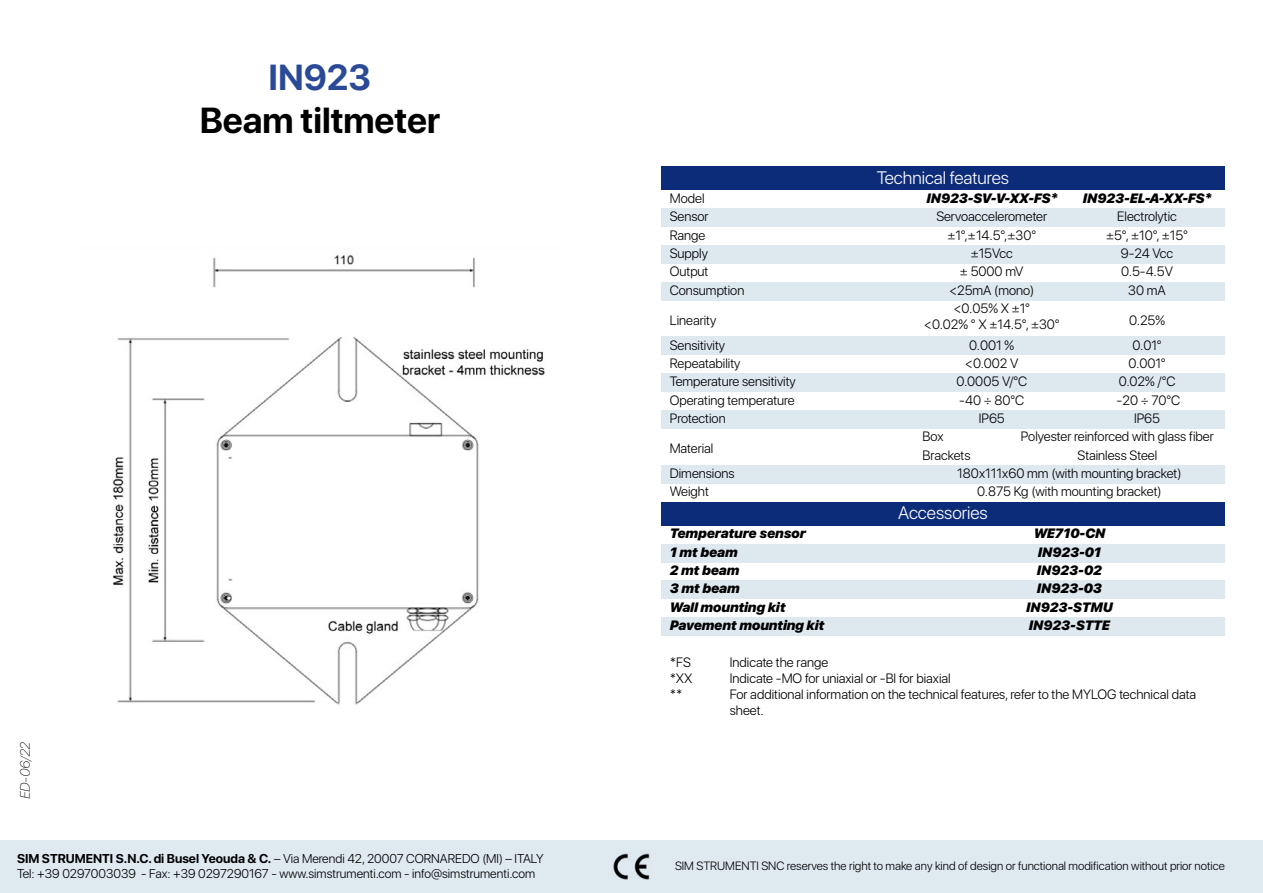
<style>
.page{position:relative;width:1263px;height:893px;background:#fff}
.page>*{position:absolute;margin:0;border:0;box-sizing:border-box;transform-origin:0 0}
.t1{font:700 36px "SF Pro Display";color:#000}
.t2{font:700 36px "SF Pro Display";color:#2a4997}
.t3{font:300 18px "SF Pro Display";color:#fff}
.t4{font:300 13.5px/18.3px "SF Pro Display";color:#000}
.t5{font:italic 900 13.5px "SF Pro Display";color:#000}
.t6{font:italic 100 13.5px "SF Pro Display";color:#000}
.t7{font:300 12.75px/15.3px "SF Pro Display";color:#000}
.t8{font:300 12px "SF Pro Display";color:#000}
.s1{font-weight:700}
</style>
<div class="page">
<div style="left:0;top:840px;width:1263px;height:53px;background:#dfe9f0"></div>
<img style="left:613px;top:853px;width:37px;height:27px">
<div style="left:661px;top:245px;width:253px;height:19px;background:#dee8ef"></div>
<div style="left:914px;top:282px;width:155px;height:18px;background:#dee8ef"></div>
<div style="left:661px;top:166px;width:564px;height:24px;background:#0c2b79"></div>
<div style="left:661px;top:282px;width:253px;height:18px;background:#dee8ef"></div>
<div style="left:661px;top:337px;width:253px;height:18px;background:#dee8ef"></div>
<div style="left:914px;top:337px;width:155px;height:18px;background:#dee8ef"></div>
<div style="left:661px;top:373px;width:253px;height:19px;background:#dee8ef"></div>
<div style="left:914px;top:373px;width:155px;height:19px;background:#dee8ef"></div>
<div style="left:661px;top:209px;width:253px;height:18px;background:#dee8ef"></div>
<div style="left:914px;top:209px;width:155px;height:18px;background:#dee8ef"></div>
<div style="left:661px;top:465px;width:253px;height:18px;background:#dee8ef"></div>
<div style="left:914px;top:465px;width:311px;height:18px;background:#dee8ef"></div>
<div style="left:661px;top:502px;width:564px;height:24px;background:#0c2b79"></div>
<div style="left:1069px;top:282px;width:156px;height:18px;background:#dee8ef"></div>
<div style="left:914px;top:245px;width:155px;height:19px;background:#dee8ef"></div>
<img style="left:112px;top:255px;width:433px;height:450px">
<div style="left:1069px;top:209px;width:156px;height:18px;background:#dee8ef"></div>
<div style="left:1069px;top:245px;width:156px;height:19px;background:#dee8ef"></div>
<div style="left:1069px;top:337px;width:156px;height:18px;background:#dee8ef"></div>
<div style="left:661px;top:410px;width:253px;height:18px;background:#dee8ef"></div>
<div style="left:914px;top:410px;width:155px;height:18px;background:#dee8ef"></div>
<div style="left:1069px;top:373px;width:156px;height:19px;background:#dee8ef"></div>
<div style="left:1069px;top:410px;width:156px;height:18px;background:#dee8ef"></div>
<div style="left:661px;top:544px;width:253px;height:18px;background:#dee8ef"></div>
<div style="left:914px;top:544px;width:311px;height:18px;background:#dee8ef"></div>
<div style="left:661px;top:580px;width:253px;height:19px;background:#dee8ef"></div>
<div style="left:914px;top:580px;width:311px;height:19px;background:#dee8ef"></div>
<div style="left:914px;top:617px;width:311px;height:18px;background:#dee8ef"></div>
<div style="left:661px;top:617px;width:253px;height:18px;background:#dee8ef"></div>
<h1 class="t2" style="left:269px;top:56px;width:104px">IN923</h1>
<h1 class="t1" style="left:200px;top:99px;width:242px">Beam tiltmeter</h1>
<p class="t6" style="left:16px;top:799px;width:58px;rotate:-90deg">ED-06/22</p>
<p class="t7" style="left:17px;top:851px;width:528px"><span class="s1">SIM STRUMENTI S.N.C. di Busel Yeouda &amp; C.</span> – Via Merendi 42, 20007 CORNAREDO (MI) – ITALY<br>Tel: +39 0297003039 - Fax: +39 0297290167 - www.simstrumenti.com - info@simstrumenti.com</p>
<h2 class="t3" style="left:877px;top:164px;width:134px">Technical features</h2>
<p class="t4" style="left:670px;top:190px;width:36px">Model</p>
<p class="t5" style="left:926px;top:188px;width:132px">IN923-SV-V-XX-FS*</p>
<p class="t4" style="left:670px;top:208px;width:40px">Sensor</p>
<p class="t4" style="left:936px;top:208px;width:112px">Servoaccelerometer</p>
<p class="t4" style="left:670px;top:226px;width:40px">Range<br>Supply<br>Output</p>
<p class="t4" style="left:670px;top:281px;width:76px">Consumption</p>
<p class="t4" style="left:670px;top:308px;width:57px;line-height:24.8px">Linearity<br>Sensitivity</p>
<p class="t4" style="left:947px;top:226px;width:90px">±1°,±14.5°,±30°</p>
<p class="t4" style="left:971px;top:244px;width:44px">±15Vcc</p>
<p class="t4" style="left:960px;top:263px;width:65px">± 5000 mV</p>
<p class="t4" style="left:949px;top:281px;width:87px">&lt;25mA (mono)</p>
<p class="t4" style="left:924px;top:300px;width:137px;line-height:16.2px;text-align:center">&lt;0.05% X ±1°<br>&lt;0.02% ° X ±14.5°, ±30°</p>
<p class="t4" style="left:969px;top:336px;width:46px">0.001 %</p>
<p class="t4" style="left:670px;top:354px;width:72px">Repeatability</p>
<p class="t4" style="left:965px;top:354px;width:55px">&lt;0.002 V</p>
<p class="t4" style="left:670px;top:373px;width:128px">Temperature sensitivity</p>
<p class="t4" style="left:956px;top:373px;width:72px">0.0005 V/°C</p>
<p class="t4" style="left:670px;top:391px;width:126px">Operating temperature</p>
<p class="t4" style="left:959px;top:391px;width:67px">-40 ÷ 80°C</p>
<p class="t4" style="left:670px;top:409px;width:57px">Protection</p>
<p class="t4" style="left:979px;top:409px;width:28px">IP65</p>
<p class="t5" style="left:1083px;top:188px;width:130px">IN923-EL-A-XX-FS*</p>
<p class="t4" style="left:1106px;top:208px;width:83px;text-align:center">Electrolytic ±5°, ±10°, ±15°<br>9-24 Vcc</p>
<p class="t4" style="left:1121px;top:263px;width:53px">0.5-4.5V</p>
<p class="t4" style="left:1128px;top:281px;width:39px">30 mA</p>
<p class="t4" style="left:1129px;top:308px;width:37px;line-height:24.8px">0.25%<br>0.01°</p>
<p class="t4" style="left:1128px;top:354px;width:39px">0.001°</p>
<p class="t4" style="left:1116px;top:373px;width:65px;text-align:center">0.02% /°C -20 ÷ 70°C<br>IP65</p>
<p class="t4" style="left:670px;top:440px;width:45px">Material</p>
<p class="t4" style="left:923px;top:428px;width:49px">Box<br>Brackets</p>
<p class="t4" style="left:1021px;top:428px;width:194px;text-align:center">Polyester reinforced with glass fiber<br>Stainless Steel</p>
<p class="t4" style="left:670px;top:464px;width:66px">Dimensions<br>Weight</p>
<p class="t4" style="left:957px;top:464px;width:226px;text-align:center">180x111x60 mm (with mounting bracket)<br>0.875 Kg (with mounting bracket)</p>
<h2 class="t3" style="left:898px;top:500px;width:91px">Accessories</h2>
<p class="t5" style="left:670px;top:524px;width:137px">Temperature sensor</p>
<p class="t5" style="left:1034px;top:524px;width:73px">WE710-CN</p>
<p class="t5" style="left:670px;top:542px;width:69px">1 mt beam</p>
<p class="t5" style="left:1038px;top:542px;width:65px">IN923-01</p>
<p class="t5" style="left:670px;top:560px;width:71px">2 mt beam</p>
<p class="t5" style="left:1037px;top:560px;width:66px">IN923-02</p>
<p class="t5" style="left:670px;top:579px;width:71px">3 mt beam</p>
<p class="t5" style="left:1037px;top:579px;width:67px">IN923-03</p>
<p class="t5" style="left:670px;top:597px;width:117px">Wall mounting kit</p>
<p class="t5" style="left:1026px;top:597px;width:88px">IN923-STMU</p>
<p class="t5" style="left:670px;top:615px;width:156px">Pavement mounting kit</p>
<p class="t5" style="left:1029px;top:615px;width:82px">IN923-STTE</p>
<p class="t4" style="left:670px;top:654px;width:24px;line-height:16.2px;text-align:justify">*FS *XX **</p>
<p class="t4" style="left:730px;top:654px;width:468px;line-height:16.2px">Indicate the range<br>Indicate -MO for uniaxial or -BI for biaxial<br>For additional information on the technical features, refer to the MYLOG technical data sheet.</p>
<p class="t8" style="left:675px;top:858px;width:551px">SIM STRUMENTI SNC reserves the right to make any kind of design or functional modification without prior notice</p>
</div>
